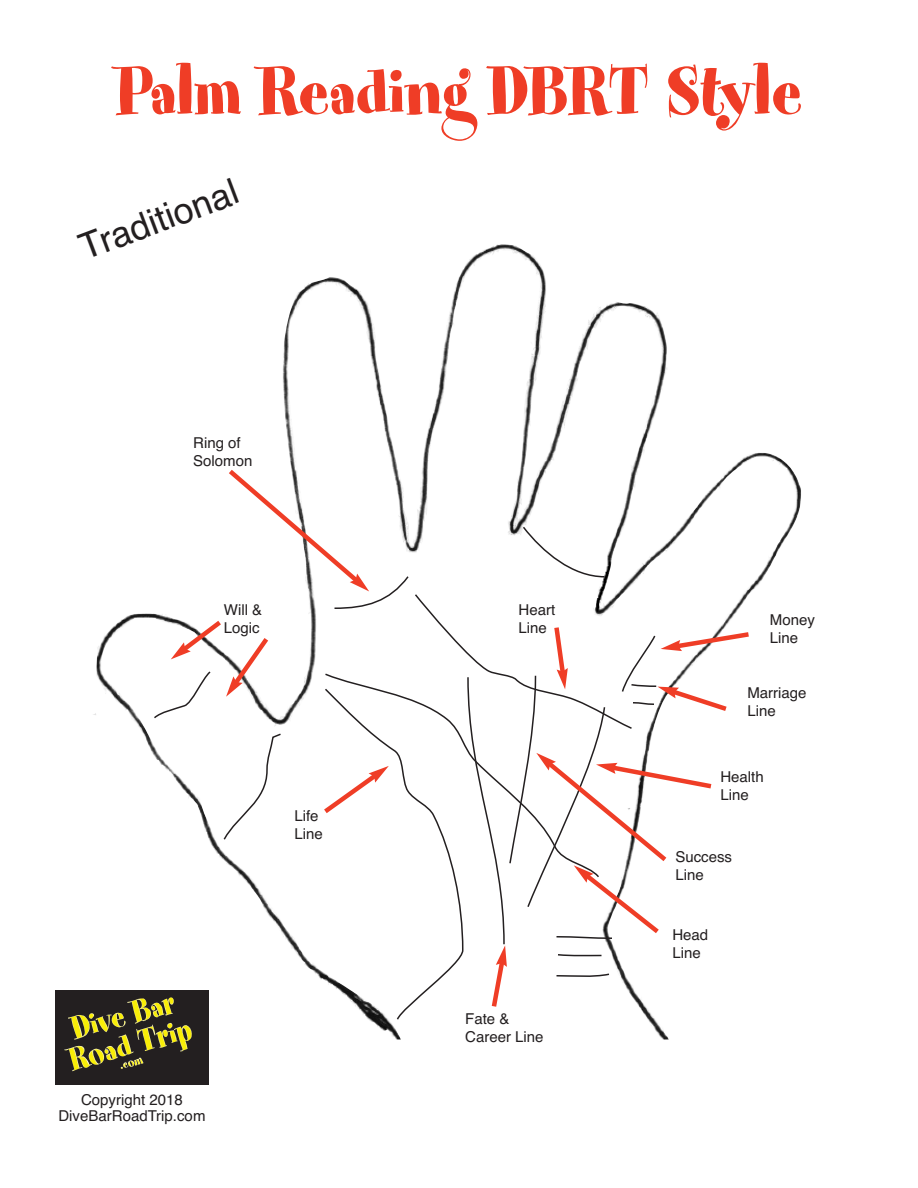
<style>
.page{position:relative;width:918px;height:1188px;background:#fff}
.page>*{position:absolute;margin:0;border:0;box-sizing:border-box;transform-origin:0 0}
.t1{font:76.5px "Spumoni LP";color:#ef3d26}
.t2{font:36px "Helvetica";color:#231f20}
.t3{font:15px/18px "Helvetica";color:#231f20}
</style>
<div class="page">
<svg style="left:55px;top:990px;width:153px;height:94px;background:#3c3722"></svg>
<img style="left:68px;top:997px;width:106px;height:43px">
<img style="left:496px;top:249px;width:305px;height:791px">
<svg style="left:362px;top:1012px;width:42px;height:9px"></svg>
<svg style="left:152px;top:465px;width:602px;height:547px"></svg>
<h1 class="t1" style="left:116px;top:65px;width:688px">Palm Reading DBRT Style</h1>
<h2 class="t2" style="left:74px;top:230px;width:168px;rotate:-21deg">Traditional</h2>
<p class="t3" style="left:193px;top:434px;width:61px">Ring of<br>Solomon</p>
<p class="t3" style="left:224px;top:601px;width:40px">Will &amp;<br>Logic</p>
<p class="t3" style="left:294px;top:807px;width:30px">Life<br>Line</p>
<p class="t3" style="left:59px;top:1091px;width:148px;line-height:16.5px;text-align:center">Copyright 2018<br>DiveBarRoadTrip.com</p>
<p class="t3" style="left:519px;top:601px;width:38px">Heart<br>Line</p>
<p class="t3" style="left:465px;top:1010px;width:80px">Fate &amp;<br>Career Line</p>
<p class="t3" style="left:770px;top:610px;width:47px">Money<br>Line</p>
<p class="t3" style="left:747px;top:684px;width:61px">Marriage<br>Line</p>
<p class="t3" style="left:720px;top:768px;width:45px">Health<br>Line</p>
<p class="t3" style="left:675px;top:848px;width:58px">Success<br>Line</p>
<p class="t3" style="left:672px;top:926px;width:37px">Head<br>Line</p>
</div>
